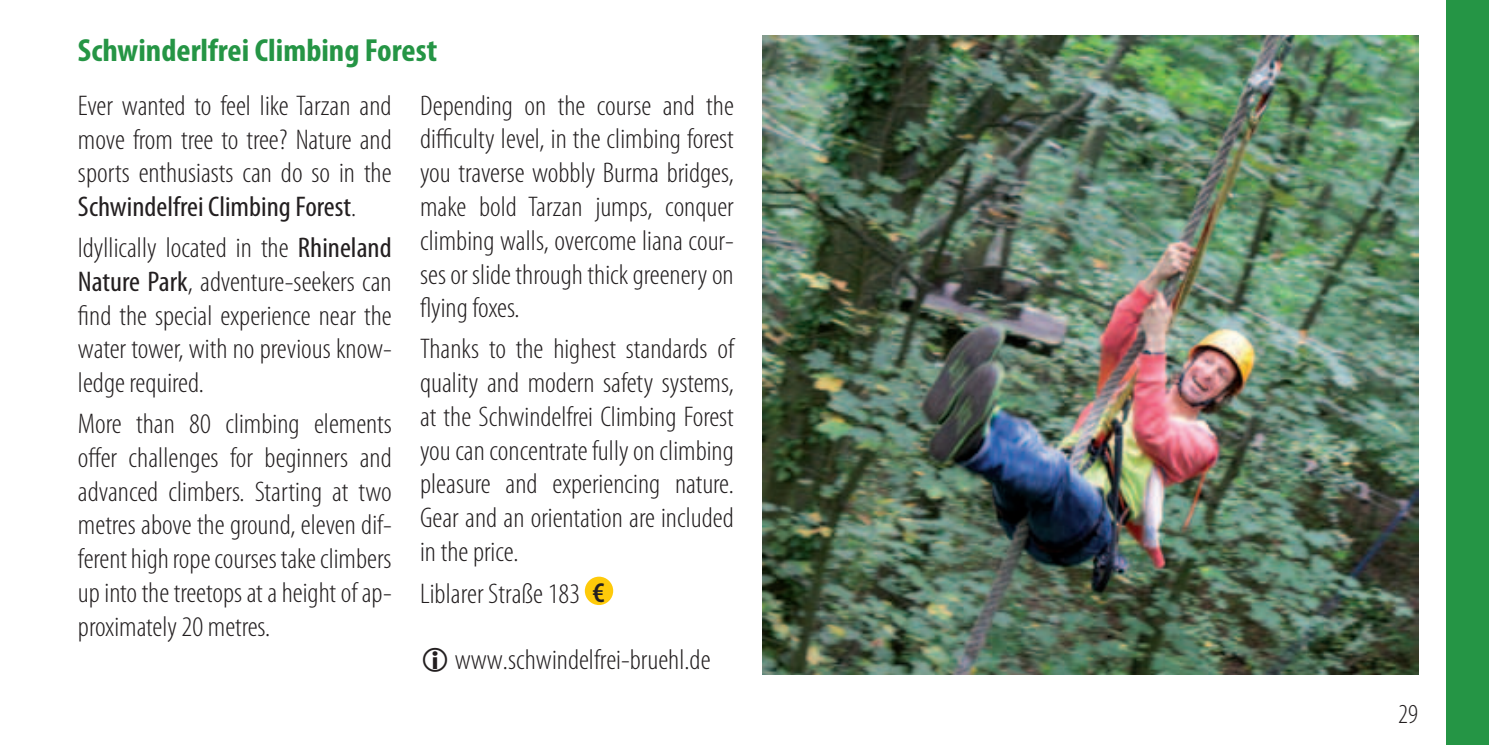
<style>
.page{position:relative;width:1489px;height:745px;background:#fff}
.page>*{position:absolute;margin:0;border:0;box-sizing:border-box;transform-origin:0 0}
.t1{font:700 condensed 32px "Myriad Pro";color:#259545;scale:1.05 1}
.t2{font:300 condensed 28.5px/33.8px "Myriad Pro";color:#231f20;text-align:justify;scale:1.05 1}
.t3{font:300 condensed 27.5px "Myriad Pro";color:#231f20}
.s1{font-weight:400}
.s2{font-weight:600}
</style>
<div class="page">
<div style="left:1446px;top:0;width:42px;height:744px;background:#259545"></div>
<img style="left:762px;top:35px;width:655px;height:638px">
<div style="left:585px;top:576px;width:28px;height:28px;background:#feca0a;border-radius:50%"></div>
<p class="t1" style="left:78px;top:30px;width:343px">Schwinderlfrei Climbing Forest</p>
<p class="t2" style="left:78px;top:88px;width:300px">Ever wanted to feel like Tarzan and move from tree to tree? Nature and sports enthusiasts can do so in the <span class="s1">Schwindelfrei Climbing Forest</span>.</p>
<p class="t2" style="left:78px;top:230px;width:300px">Idyllically located in the <span class="s1">Rhineland Nature Park</span>, adventure-seekers can find the special experience near the water tower, with no previous know&shy;ledge required.</p>
<p class="t2" style="left:78px;top:406px;width:300px">More than 80 climbing elements offer challenges for beginners and advanced climbers. Starting at two metres above the ground, eleven dif&shy;ferent high rope courses take climbers up into the treetops at a height of ap&shy;proximately 20 metres.</p>
<p class="t2" style="left:420px;top:88px;width:300px">Depending on the course and the difficulty level, in the climbing forest you traverse wobbly Burma bridges, make bold Tarzan jumps, conquer climbing walls, overcome liana cour&shy;ses or slide through thick greenery on flying foxes.</p>
<p class="t2" style="left:420px;top:331px;width:300px">Thanks to the highest standards of quality and modern safety systems, at the Schwindelfrei Climbing Forest you can concentrate fully on climbing pleasure and experiencing nature.<br>Gear and an orientation are included in the price.</p>
<p class="t2" style="left:420px;top:576px;width:177px">Liblarer Straße 183 <span class="s2">€</span></p>
<p class="t2" style="left:455px;top:642px;width:245px">www.schwindelfrei-bruehl.de</p>
<p class="t3" style="left:1398px;top:697px;width:21px">29</p>
</div>
